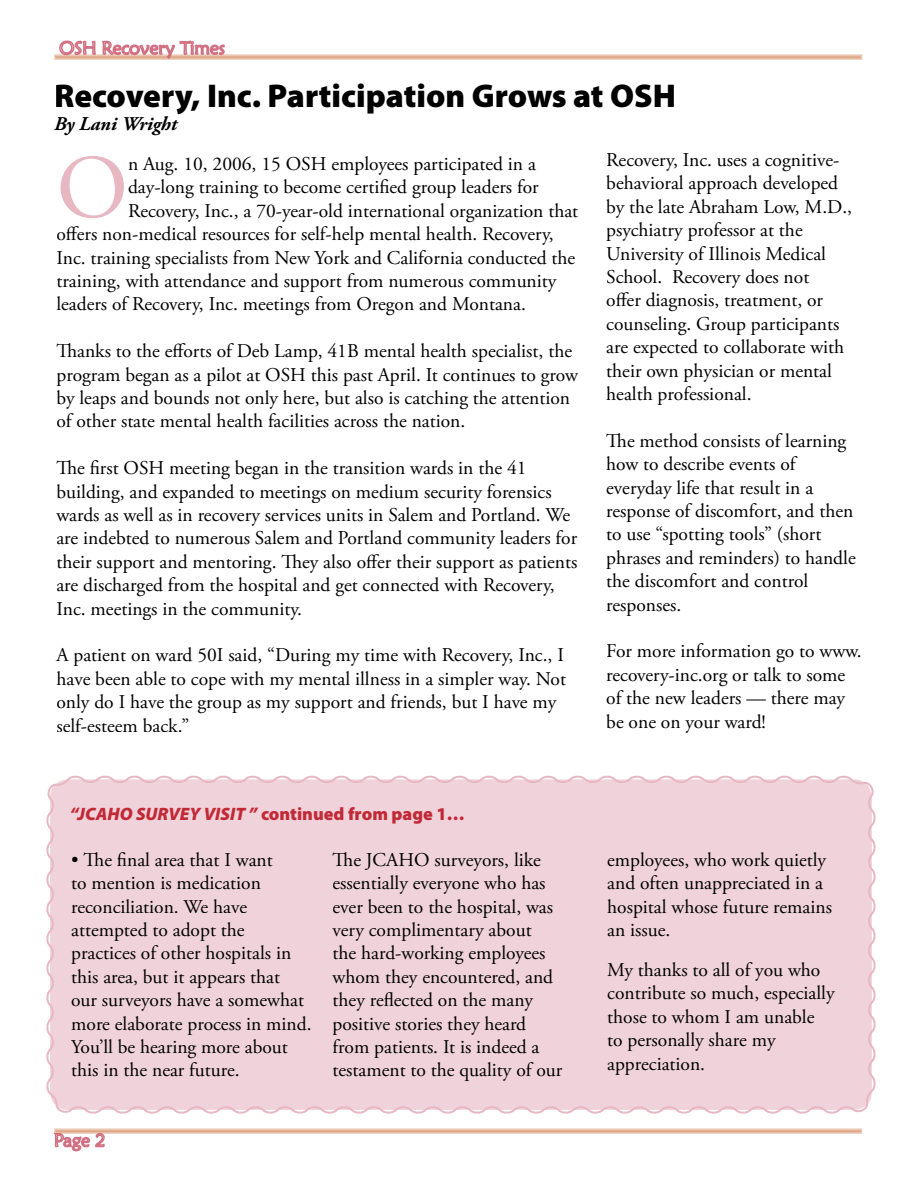
<style>
.page{position:relative;width:918px;height:1188px;background:#fff}
.page>*{position:absolute;margin:0;border:0;box-sizing:border-box;transform-origin:0 0}
.t1{font:90.15px "Adobe Garamond Pro";color:#e7b7c2}
.t2{font:900 33px "Myriad Pro";color:#000}
.t3{font:19.5px/23.4px "Adobe Garamond Pro";color:#000}
.t4{font:italic 700 19.5px "Adobe Garamond Pro";color:#000}
.t5{font:900 18px "Myriad Pro";color:#c22937}
.s1{font-style:italic}
</style>
<div class="page">
<svg style="left:58px;top:40px;width:168px;height:20px"></svg>
<svg style="left:54px;top:1133px;width:51px;height:18px"></svg>
<div style="left:46px;top:775px;width:830px;height:339px;background:#f0d3da"></div>
<div style="left:72px;top:852px;width:201px;height:14px;background:#f0d3da"></div>
<div style="left:72px;top:875px;width:189px;height:15px;background:#f0d3da"></div>
<div style="left:72px;top:899px;width:175px;height:14px;background:#f0d3da"></div>
<div style="left:72px;top:922px;width:173px;height:19px;background:#f0d3da"></div>
<div style="left:72px;top:946px;width:219px;height:18px;background:#f0d3da"></div>
<div style="left:72px;top:969px;width:208px;height:19px;background:#f0d3da"></div>
<div style="left:72px;top:992px;width:232px;height:19px;background:#f0d3da"></div>
<div style="left:72px;top:1016px;width:240px;height:19px;background:#f0d3da"></div>
<div style="left:71px;top:1039px;width:217px;height:19px;background:#f0d3da"></div>
<div style="left:72px;top:1063px;width:166px;height:14px;background:#f0d3da"></div>
<div style="left:333px;top:852px;width:208px;height:19px;background:#f0d3da"></div>
<div style="left:333px;top:875px;width:213px;height:19px;background:#f0d3da"></div>
<div style="left:333px;top:899px;width:220px;height:19px;background:#f0d3da"></div>
<div style="left:333px;top:922px;width:199px;height:19px;background:#f0d3da"></div>
<div style="left:333px;top:946px;width:213px;height:19px;background:#f0d3da"></div>
<div style="left:332px;top:969px;width:221px;height:19px;background:#f0d3da"></div>
<div style="left:333px;top:992px;width:201px;height:19px;background:#f0d3da"></div>
<div style="left:333px;top:1016px;width:193px;height:19px;background:#f0d3da"></div>
<div style="left:333px;top:1039px;width:207px;height:19px;background:#f0d3da"></div>
<div style="left:333px;top:1063px;width:229px;height:18px;background:#f0d3da"></div>
<div style="left:608px;top:852px;width:219px;height:19px;background:#f0d3da"></div>
<div style="left:608px;top:875px;width:215px;height:19px;background:#f0d3da"></div>
<div style="left:608px;top:899px;width:224px;height:19px;background:#f0d3da"></div>
<div style="left:608px;top:924px;width:62px;height:13px;background:#f0d3da"></div>
<div style="left:608px;top:962px;width:212px;height:19px;background:#f0d3da"></div>
<div style="left:608px;top:985px;width:227px;height:19px;background:#f0d3da"></div>
<div style="left:608px;top:1009px;width:207px;height:14px;background:#f0d3da"></div>
<div style="left:608px;top:1032px;width:168px;height:19px;background:#f0d3da"></div>
<div style="left:608px;top:1057px;width:96px;height:18px;background:#f0d3da"></div>
<h2 class="t2" style="left:54px;top:77px;width:623px">Recovery, Inc. Participation Grows at OSH</h2>
<p class="t4" style="left:54px;top:113px;width:125px">By Lani Wright</p>
<p class="t3" style="left:606px;top:149px;width:247px">Recovery, Inc. uses a cognitive&shy;behavioral approach developed by the late Abraham Low, M.D., psychiatry professor at the<br>University of Illinois Medical<br>School. Recovery does not<br>offer diagnosis, treatment, or counseling. Group participants are expected to collaborate with their own physician or mental health professional.</p>
<p class="t3" style="left:606px;top:430px;width:251px">The method consists of learning how to describe events of everyday life that result in a response of discomfort, and then to use “spotting tools” (short phrases and reminders) to handle the discomfort and control responses.</p>
<p class="t3" style="left:606px;top:640px;width:257px">For more information go to www. recovery-inc.org or talk to some of the new leaders — there may be one on your ward!</p>
<h1 class="t1" style="left:56px;top:134px;width:73px">O</h1>
<p class="t3" style="left:128px;top:153px;width:409px">n Aug. 10, 2006, 15 OSH employees participated in a</p>
<p class="t3" style="left:128px;top:176px;width:412px">day-long training to become certified group leaders for</p>
<p class="t3" style="left:128px;top:200px;width:452px">Recovery, Inc., a 70-year-old international organization that</p>
<p class="t3" style="left:56px;top:223px;width:499px">offers non-medical resources for self-help mental health. Recovery,</p>
<p class="t3" style="left:56px;top:246px;width:520px">Inc. training specialists from New York and California conducted the</p>
<p class="t3" style="left:56px;top:270px;width:501px">training, with attendance and support from numerous community</p>
<p class="t3" style="left:56px;top:293px;width:471px">leaders of Recovery, Inc. meetings from Oregon and Montana.</p>
<p class="t3" style="left:56px;top:340px;width:523px">Thanks to the efforts of Deb Lamp, 41B mental health specialist, the program began as a pilot at OSH this past April. It continues to grow by leaps and bounds not only here, but also is catching the attention of other state mental health facilities across the nation.</p>
<p class="t3" style="left:56px;top:457px;width:522px">The first OSH meeting began in the transition wards in the 41 building, and expanded to meetings on medium security forensics wards as well as in recovery services units in Salem and Portland. We are indebted to numerous Salem and Portland community leaders for their support and mentoring. They also offer their support as patients are discharged from the hospital and get connected with Recovery, Inc. meetings in the community.</p>
<p class="t3" style="left:56px;top:644px;width:511px">A patient on ward 50I said, “During my time with Recovery, Inc., I have been able to cope with my mental illness in a simpler way. Not only do I have the group as my support and friends, but I have my self-esteem back.”</p>
<p class="t5" style="left:70px;top:804px;width:396px"><span class="s1">“JCAHO SURVEY VISIT ”</span> continued from page 1…</p>
<p class="t3" style="left:71px;top:849px;width:242px">• The final area that I want<br>to mention is medication reconciliation. We have attempted to adopt the practices of other hospitals in this area, but it appears that<br>our surveyors have a somewhat more elaborate process in mind.<br>You’ll be hearing more about this in the near future.</p>
<p class="t3" style="left:333px;top:849px;width:231px">The JCAHO surveyors, like essentially everyone who has ever been to the hospital, was very complimentary about<br>the hard-working employees whom they encountered, and they reflected on the many positive stories they heard from patients. It is indeed a testament to the quality of our</p>
<p class="t3" style="left:607px;top:849px;width:226px">employees, who work quietly and often unappreciated in a hospital whose future remains an issue.</p>
<p class="t3" style="left:607px;top:959px;width:229px">My thanks to all of you who contribute so much, especially those to whom I am unable to personally share my appreciation.</p>
</div>
